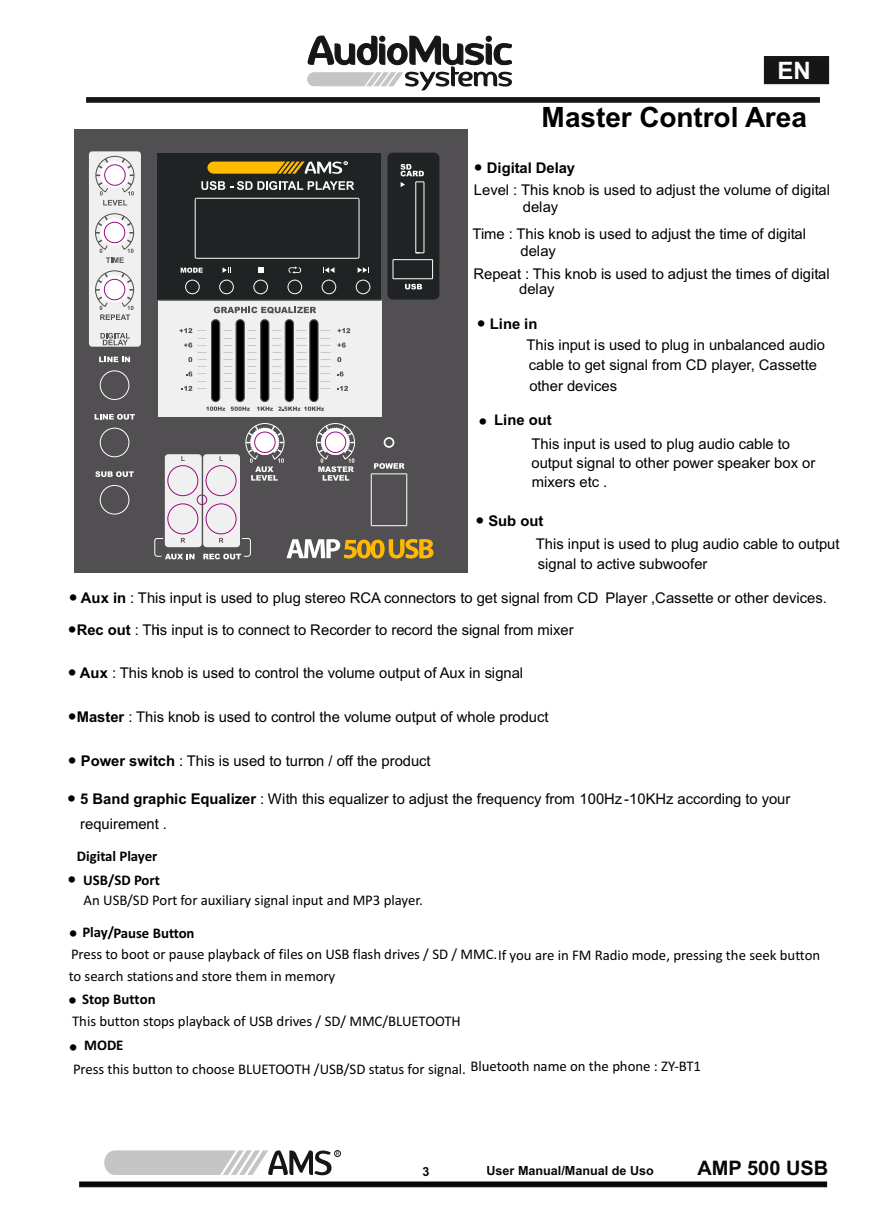
<style>
.page{position:relative;width:876px;height:1227px;background:#fff}
.page>*{position:absolute;margin:0;border:0;box-sizing:border-box;transform-origin:0 0}
.t1{font:700 28px "Arial";color:#000}
.t2{font:700 24px "Arial";color:#fff}
.t3{font:700 20px "Arial";color:#050807}
.t4{font:14.8px/20.6px "Arial";color:#000}
.t5{font:14.8px/22px "Calibri";color:#000}
.t6{font:700 14.8px/24px "Calibri";color:#000;text-align:center}
.t7{font:700 14.8px "Arial";color:#000}
.t8{font:14.8px "Arial Unicode MS";color:#000}
.t9{font:700 12.6px "Arial";color:#050807}
.s1{font-family:"Arial Unicode MS"}
.s2{font-weight:700}
</style>
<div class="page">
<div style="left:74px;top:130px;width:393px;height:443px;background:#524f52"></div>
<div style="left:89px;top:151px;width:52px;height:196px;background:#f0f0f0;border-radius:3px"></div>
<div style="left:158px;top:153px;width:223px;height:147px;background:#202324"></div>
<div style="left:158px;top:300px;width:223px;height:116px;background:#f0f0f0"></div>
<svg style="left:286px;top:539px;width:147px;height:19px"></svg>
<svg style="left:207px;top:161px;width:140px;height:13px"></svg>
<div style="left:387px;top:153px;width:52px;height:146px;background:#202324;border-radius:5px"></div>
<svg style="left:258px;top:267px;width:5px;height:6px"></svg>
<svg style="left:288px;top:266px;width:13px;height:8px"></svg>
<svg style="left:323px;top:267px;width:11px;height:6px"></svg>
<svg style="left:357px;top:267px;width:10px;height:6px"></svg>
<svg style="left:222px;top:267px;width:7px;height:6px"></svg>
<div style="left:165px;top:454px;width:37px;height:93px;background:#f0f0f0;border-radius:3px"></div>
<div style="left:203px;top:454px;width:37px;height:93px;background:#f0f0f0;border-radius:3px"></div>
<div style="left:100px;top:485px;width:29px;height:29px;border:1px solid #fff;border-radius:50%"></div>
<div style="left:100px;top:428px;width:29px;height:29px;border:1px solid #fff;border-radius:50%"></div>
<div style="left:100px;top:370px;width:29px;height:30px;border:1px solid #fff;border-radius:50%"></div>
<div style="left:383px;top:437px;width:11px;height:11px;border:2px solid #fff;border-radius:50%"></div>
<hr style="left:406px;top:474px;width:1px;height:52px;background:#fff">
<hr style="left:371px;top:473px;width:35px;height:1px;background:#fff">
<hr style="left:371px;top:474px;width:1px;height:52px;background:#fff">
<hr style="left:371px;top:525px;width:35px;height:1px;background:#fff">
<hr style="left:393px;top:278px;width:39px;height:1px;background:#fff">
<hr style="left:393px;top:259px;width:39px;height:1px;background:#fff">
<svg style="left:432px;top:260px;width:1px;height:19px"></svg>
<svg style="left:392px;top:260px;width:1px;height:19px"></svg>
<hr style="left:415px;top:182px;width:1px;height:71px;background:#fff">
<hr style="left:423px;top:182px;width:1px;height:71px;background:#fff">
<div style="left:356px;top:280px;width:14px;height:14px;border:1px solid #fff;border-radius:50%"></div>
<div style="left:321px;top:280px;width:15px;height:14px;border:1px solid #fff;border-radius:50%"></div>
<div style="left:287px;top:280px;width:15px;height:14px;border:1px solid #fff;border-radius:50%"></div>
<div style="left:253px;top:280px;width:15px;height:14px;border:1px solid #fff;border-radius:50%"></div>
<div style="left:219px;top:280px;width:14px;height:14px;border:1px solid #fff;border-radius:50%"></div>
<div style="left:185px;top:280px;width:14px;height:14px;border:1px solid #fff;border-radius:50%"></div>
<div style="left:167px;top:465px;width:31px;height:31px;border:1px solid #990a80;border-radius:50%"></div>
<div style="left:167px;top:503px;width:31px;height:31px;border:1px solid #990a80;border-radius:50%"></div>
<div style="left:206px;top:465px;width:30px;height:31px;border:1px solid #990a80;border-radius:50%"></div>
<div style="left:206px;top:503px;width:30px;height:31px;border:1px solid #990a80;border-radius:50%"></div>
<div style="left:197px;top:495px;width:10px;height:10px;border:1px solid #990a80;border-radius:50%"></div>
<hr style="left:196px;top:258px;width:161px;height:1px;background:#fff">
<hr style="left:277px;top:198px;width:80px;height:1px;background:#fff">
<hr style="left:195px;top:200px;width:1px;height:57px;background:#fff">
<hr style="left:358px;top:200px;width:1px;height:57px;background:#fff">
<hr style="left:196px;top:198px;width:81px;height:1px;background:#fff">
<hr style="left:158px;top:299px;width:223px;height:2px;background:#524f52">
<svg style="left:201px;top:181px;width:153px;height:9px"></svg>
<svg style="left:99px;top:357px;width:31px;height:5px"></svg>
<svg style="left:180px;top:267px;width:23px;height:6px"></svg>
<svg style="left:94px;top:414px;width:41px;height:5px"></svg>
<svg style="left:179px;top:328px;width:13px;height:5px"></svg>
<svg style="left:184px;top:342px;width:8px;height:5px"></svg>
<svg style="left:188px;top:357px;width:4px;height:5px"></svg>
<svg style="left:186px;top:371px;width:6px;height:5px"></svg>
<svg style="left:181px;top:386px;width:11px;height:5px"></svg>
<svg style="left:206px;top:307px;width:118px;height:104px"></svg>
<svg style="left:337px;top:328px;width:13px;height:5px"></svg>
<svg style="left:337px;top:342px;width:8px;height:5px"></svg>
<svg style="left:337px;top:357px;width:4px;height:5px"></svg>
<svg style="left:337px;top:371px;width:6px;height:5px"></svg>
<svg style="left:337px;top:386px;width:11px;height:5px"></svg>
<svg style="left:95px;top:471px;width:39px;height:6px"></svg>
<svg style="left:245px;top:423px;width:39px;height:57px"></svg>
<svg style="left:316px;top:423px;width:39px;height:57px"></svg>
<svg style="left:374px;top:463px;width:30px;height:6px"></svg>
<svg style="left:405px;top:284px;width:17px;height:5px"></svg>
<svg style="left:400px;top:164px;width:24px;height:23px"></svg>
<svg style="left:181px;top:456px;width:4px;height:5px"></svg>
<svg style="left:154px;top:538px;width:40px;height:21px"></svg>
<svg style="left:219px;top:456px;width:4px;height:5px"></svg>
<svg style="left:203px;top:538px;width:48px;height:21px"></svg>
<svg style="left:95px;top:156px;width:39px;height:49px"></svg>
<svg style="left:95px;top:213px;width:39px;height:50px"></svg>
<svg style="left:95px;top:270px;width:39px;height:50px"></svg>
<svg style="left:100px;top:333px;width:30px;height:12px"></svg>
<svg style="left:307px;top:35px;width:205px;height:56px"></svg>
<div style="left:86px;top:97px;width:733px;height:6px;background:#151616"></div>
<div style="left:763px;top:56px;width:66px;height:29px;background:#151616"></div>
<svg style="left:79px;top:1181px;width:747px;height:6px;background:#1c1f1e"></svg>
<div style="left:334px;top:1150px;width:7px;height:7px;border:1px solid #151616;border-radius:50%"></div>
<svg style="left:104px;top:1150px;width:235px;height:25px"></svg>
<h2 class="t2" style="left:777px;top:61px;width:35px">EN</h2>
<h1 class="t1" style="left:541px;top:107px;width:267px">Master Control Area</h1>
<p class="t4" style="left:473px;top:158px;width:357px;line-height:21.8px"><span class="s1">●</span> <span class="s2">Digital Delay<br></span>Level : This knob is used to adjust the volume of digital</p>
<p class="t4" style="left:522px;top:197px;width:37px">delay</p>
<p class="t4" style="left:520px;top:242px;width:37px">delay</p>
<p class="t4" style="left:519px;top:279px;width:37px">delay</p>
<p class="t4" style="left:472px;top:225px;width:335px">Time : This knob is used to adjust the time of digital</p>
<p class="t4" style="left:473px;top:265px;width:357px">Repeat : This knob is used to adjust the times of digital</p>
<p class="t4" style="left:526px;top:315px;width:300px;text-indent:-49px"><span class="s1">●</span> <span class="s2">Line in<br></span>This input is used to plug in unbalanced audio cable to get signal from CD player, Cassette other devices</p>
<p class="t8" style="left:478px;top:416px;width:10px">●</p>
<p class="t4" style="left:531px;top:435px;width:285px;line-height:19.6px">This input is used to plug audio cable to output signal to other power speaker box or</p>
<p class="t7" style="left:494px;top:414px;width:59px">Line out</p>
<p class="t4" style="left:531px;top:473px;width:77px">mixers etc .</p>
<p class="t4" style="left:535px;top:510px;width:305px;line-height:23.4px;text-indent:-60px"><span class="s1">●</span> <span class="s2">Sub out<br></span>This input is used to plug audio cable to output</p>
<p class="t4" style="left:537px;top:555px;width:171px">signal to active subwoofer</p>
<p class="t4" style="left:69px;top:589px;width:759px"><span class="s1">●</span> <span class="s2">Aux in</span> : This input is used to plug stereo RCA connectors to get signal from CD Player ,Cassette or other devices.</p>
<p class="t4" style="left:68px;top:620px;width:507px"><span class="s1">●</span><span class="s2">Rec out</span> : This input is to connect to Recorder to record the signal from mixer</p>
<p class="t4" style="left:68px;top:664px;width:456px"><span class="s1">●</span> <span class="s2">Aux</span> : This knob is used to control the volume output of Aux in signal</p>
<p class="t4" style="left:68px;top:708px;width:482px"><span class="s1">●</span><span class="s2">Master</span> : This knob is used to control the volume output of whole product</p>
<p class="t4" style="left:68px;top:751px;width:364px"><span class="s1">●</span> <span class="s2">Power switch</span> : This is used to turn on / off the product</p>
<p class="t4" style="left:67px;top:789px;width:724px"><span class="s1">●</span> <span class="s2">5 Band graphic Equalizer</span> : With this equalizer to adjust the frequency from 100Hz -10KHz according to your</p>
<p class="t4" style="left:80px;top:814px;width:88px">requirement .</p>
<p class="t6" style="left:77px;top:845px;width:85px">Digital Player<br>USB/SD Port</p>
<p class="t5" style="left:83px;top:890px;width:341px">An USB/SD Port for auxiliary signal input and MP3 player.</p>
<p class="t6" style="left:82px;top:922px;width:113px">Play/Pause Button</p>
<p class="t5" style="left:69px;top:944px;width:752px">Press to boot or pause playback of files on USB flash drives / SD / MMC.If you are in FM Radio mode, pressing the seek button to search stationsand store them in memory</p>
<p class="t6" style="left:82px;top:988px;width:75px">Stop Button</p>
<p class="t5" style="left:72px;top:1011px;width:390px">This button stops playback of USB drives / SD/ MMC/BLUETOOTH</p>
<p class="t6" style="left:84px;top:1034px;width:41px">MODE</p>
<p class="t5" style="left:73px;top:1058px;width:629px">Press this button to choose BLUETOOTH /USB/SD status for signal. Bluetooth name on the phone : ZY-BT1</p>
<p class="t8" style="left:68px;top:874px;width:10px">●</p>
<p class="t8" style="left:69px;top:928px;width:10px">●</p>
<p class="t8" style="left:68px;top:995px;width:10px">●</p>
<p class="t8" style="left:69px;top:1042px;width:10px">●</p>
<p class="t9" style="left:422px;top:1166px;width:9px">3</p>
<p class="t9" style="left:486px;top:1166px;width:169px">User Manual/Manual de Uso</p>
<h3 class="t3" style="left:697px;top:1160px;width:132px">AMP 500 USB</h3>
</div>
